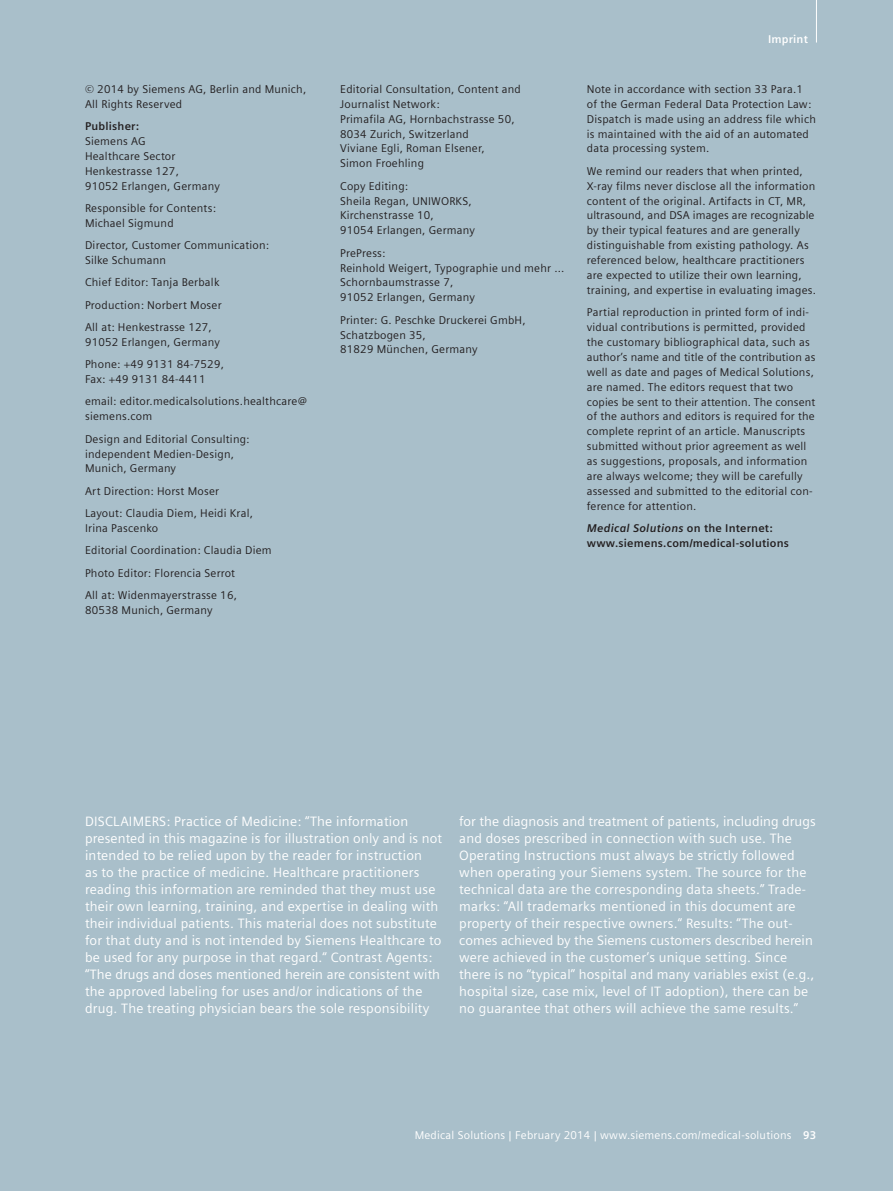
<style>
.page{position:relative;width:893px;height:1191px;background:#a9bfca}
.page>*{position:absolute;margin:0;border:0;box-sizing:border-box;transform-origin:0 0}
.t1{font:13.5px/17px "Siemens Sans";letter-spacing:.015em;color:#fff}
.t2{font:11.25px/14.9px "Siemens Sans";letter-spacing:.02em;color:#231f20}
.t3{font:700 11.25px/14.9px "Siemens Sans";letter-spacing:.02em;color:#231f20}
.t4{font:11.25px "Siemens Sans";letter-spacing:.02em;color:#fff}
.t5{font:700 11.25px "Siemens Sans";letter-spacing:.02em;color:#fff}
.s1{font-style:italic}
.s2{font-weight:700}
</style>
<div class="page">
<hr style="left:816px;top:0;width:1px;height:43px;background:#fff">
<p class="t2" style="left:85px;top:82px;width:223px">© 2014 by Siemens AG, Berlin and Munich,<br>All Rights Reserved</p>
<p class="t3" style="left:85px;top:119px;width:56px">Publisher:</p>
<p class="t2" style="left:85px;top:134px;width:136px">Siemens AG<br>Healthcare Sector<br>Henkestrasse 127,<br>91052 Erlangen, Germany</p>
<p class="t2" style="left:85px;top:201px;width:132px">Responsible for Contents:<br>Michael Sigmund</p>
<p class="t2" style="left:85px;top:238px;width:186px">Director, Customer Communication:<br>Silke Schumann</p>
<p class="t2" style="left:85px;top:271px;width:138px;line-height:22.4px">Chief Editor: Tanja Berbalk<br>Production: Norbert Moser<br>All at: Henkestrasse 127,</p>
<p class="t2" style="left:85px;top:331px;width:140px;line-height:22.4px">91052 Erlangen, Germany<br>Phone: +49 9131 84-7529,</p>
<p class="t2" style="left:85px;top:368px;width:223px;line-height:22.4px">Fax: +49 9131 84-4411<br>email: editor.medicalsolutions.healthcare@</p>
<p class="t2" style="left:85px;top:405px;width:166px;line-height:22.4px">siemens.com<br>Design and Editorial Consulting:</p>
<p class="t2" style="left:85px;top:446px;width:150px">independent Medien-Design,<br>Munich, Germany</p>
<p class="t2" style="left:85px;top:480px;width:170px;line-height:22.4px">Art Direction: Horst Moser<br>Layout: Claudia Diem, Heidi Kral,</p>
<p class="t2" style="left:85px;top:517px;width:188px;line-height:22.4px">Irina Pascenko<br>Editorial Coordination: Claudia Diem<br>Photo Editor: Florencia Serrot<br>All at: Widenmayerstrasse 16,</p>
<p class="t2" style="left:85px;top:602px;width:129px">80538 Munich, Germany</p>
<p class="t2" style="left:340px;top:82px;width:182px">Editorial Consultation, Content and<br>Journalist Network:<br>Primafila AG, Hornbachstrasse 50,<br>8034 Zurich, Switzerland<br>Viviane Egli, Roman Elsener,<br>Simon Froehling</p>
<p class="t2" style="left:340px;top:178px;width:136px">Copy Editing:<br>Sheila Regan, UNIWORKS,<br>Kirchenstrasse 10,<br>91054 Erlangen, Germany</p>
<p class="t2" style="left:340px;top:245px;width:226px">PrePress:<br>Reinhold Weigert, Typographie und mehr ...<br>Schornbaumstrasse 7,<br>91052 Erlangen, Germany</p>
<p class="t2" style="left:340px;top:312px;width:187px">Printer: G. Peschke Druckerei GmbH,<br>Schatzbogen 35,<br>81829 München, Germany</p>
<p class="t5" style="left:768px;top:32px;width:41px">Imprint</p>
<p class="t2" style="left:587px;top:82px;width:231px">Note in accordance with section 33 Para.1 of the German Federal Data Protection Law:<br>Dispatch is made using an address file which is maintained with the aid of an automated data processing system.</p>
<p class="t2" style="left:587px;top:163px;width:231px">We remind our readers that when printed, X-ray films never disclose all the information content of the original. Artifacts in CT, MR, ultrasound, and DSA images are recognizable by their typical features and are generally distinguishable from existing pathology. As referenced below, healthcare practitioners are expected to utilize their own learning, training, and expertise in evaluating images.</p>
<p class="t2" style="left:587px;top:305px;width:230px">Partial reproduction in printed form of indi&shy;vidual contributions is permitted, provided the customary bibliographical data, such as author’s name and title of the contribution as well as date and pages of Medical Solutions, are named. The editors request that two copies be sent to their attention. The consent of the authors and editors is required for the complete reprint of an article. Manuscripts submitted without prior agreement as well as suggestions, proposals, and information are always welcome; they will be carefully assessed and submitted to the editorial con&shy;ference for attention.</p>
<p class="t3" style="left:587px;top:521px;width:204px"><span class="s1">Medical Solutions</span> on the Internet: www.siemens.com/medical-solutions</p>
<p class="t1" style="left:85px;top:813px;width:358px">DISCLAIMERS: Practice of Medicine: “The information presented in this magazine is for illustration only and is not intended to be relied upon by the reader for instruction<br>as to the practice of medicine. Healthcare practitioners reading this information are reminded that they must use their own learning, training, and expertise in dealing with their individual patients. This material does not substitute for that duty and is not intended by Siemens Healthcare to be used for any purpose in that regard.“ Contrast Agents: “The drugs and doses mentioned herein are consistent with the approved labeling for uses and/or indications of the drug. The treating physician bears the sole responsibility</p>
<p class="t1" style="left:459px;top:813px;width:358px">for the diagnosis and treatment of patients, including drugs and doses prescribed in connection with such use. The Operating Instructions must always be strictly followed when operating your Siemens system. The source for the technical data are the corresponding data sheets.” Trade&shy;marks: “All trademarks mentioned in this document are property of their respective owners.“ Results: “The out&shy;comes achieved by the Siemens customers described herein were achieved in the customer’s unique setting. Since there is no “typical” hospital and many variables exist (e.g., hospital size, case mix, level of IT adoption), there can be no guarantee that others will achieve the same results.”</p>
<p class="t4" style="left:415px;top:1129px;width:403px">Medical Solutions | February 2014 | www.siemens.com/medical-solutions <span class="s2">93</span></p>
</div>
